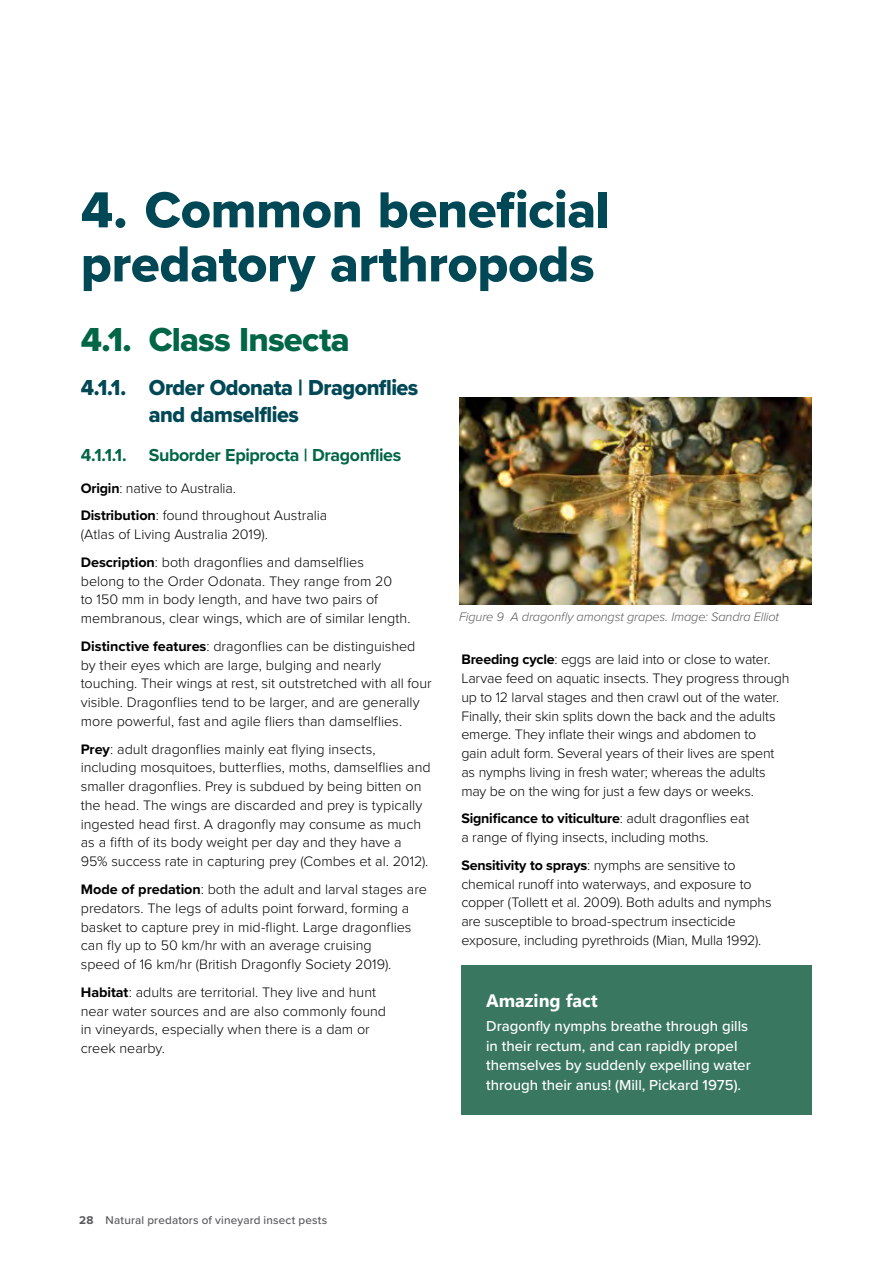
<style>
.page{position:relative;width:893px;height:1263px;background:#fff}
.page>*{position:absolute;margin:0;border:0;box-sizing:border-box;transform-origin:0 0}
.t1{font:52.5px/54px "Proxima Nova Extrabld";letter-spacing:-.005em;color:#014856}
.t2{font:34.5px "Proxima Nova Extrabld";letter-spacing:-.025em;color:#006646}
.t3{font:22.5px/27px "Proxima Nova Extrabld";letter-spacing:-.02em;color:#014856;scale:.96 1}
.t4{font:700 18px "Proxima Nova";letter-spacing:-.02em;color:#006646}
.t5{font:700 18px "Segoe UI";color:#fff}
.t6{font:500 15px/19.5px "Proxima Nova";color:#fff}
.t7{font:300 14.25px/18.8px "Proxima Nova";letter-spacing:-.005em;color:#000}
.t8{font:italic 300 12.75px "Proxima Nova";letter-spacing:-.01em;color:#58595b}
.t9{font:500 11.7px "Proxima Nova";letter-spacing:.015em;color:#58595b}
.s1{font-weight:700}
</style>
<div class="page">
<div style="left:461px;top:965px;width:350px;height:150px;background:#3a7761"></div>
<img style="left:459px;top:397px;width:352px;height:207px">
<h1 class="t1" style="left:81px;top:182px;width:530px">4. Common beneficial predatory arthropods</h1>
<h2 class="t2" style="left:81px;top:314px;width:271px">4.1. Class Insecta</h2>
<h3 class="t3" style="left:149px;top:374px;width:282px;text-indent:-68px">4.1.1. Order Odonata | Dragonflies and damselflies</h3>
<p class="t4" style="left:81px;top:442px;width:322px">4.1.1.1. Suborder Epiprocta | Dragonflies</p>
<p class="t7" style="left:81px;top:473px;width:248px;line-height:27.8px"><span class="s1">Origin</span>: native to Australia.<br><span class="s1">Distribution</span>: found throughout Australia</p>
<p class="t7" style="left:81px;top:520px;width:285px;line-height:27.8px">(Atlas of Living Australia 2019).<br><span class="s1">Description</span>: both dragonflies and damselflies</p>
<p class="t7" style="left:81px;top:571px;width:331px">belong to the Order Odonata. They range from 20<br>to 150 mm in body length, and have two pairs of membranous, clear wings, which are of similar length.</p>
<p class="t7" style="left:81px;top:636px;width:352px"><span class="s1">Distinctive features</span>: dragonflies can be distinguished by their eyes which are large, bulging and nearly touching. Their wings at rest, sit outstretched with all four visible. Dragonflies tend to be larger, and are generally more powerful, fast and agile fliers than damselflies.</p>
<p class="t7" style="left:81px;top:739px;width:351px"><span class="s1">Prey</span>: adult dragonflies mainly eat flying insects, including mosquitoes, butterflies, moths, damselflies and smaller dragonflies. Prey is subdued by being bitten on the head. The wings are discarded and prey is typically ingested head first. A dragonfly may consume as much as a fifth of its body weight per day and they have a 95% success rate in capturing prey (Combes et al. 2012).</p>
<p class="t7" style="left:81px;top:879px;width:348px"><span class="s1">Mode of predation</span>: both the adult and larval stages are predators. The legs of adults point forward, forming a basket to capture prey in mid-flight. Large dragonflies can fly up to 50 km/hr with an average cruising<br>speed of 16 km/hr (British Dragonfly Society 2019).</p>
<p class="t7" style="left:81px;top:982px;width:307px"><span class="s1">Habitat</span>: adults are territorial. They live and hunt near water sources and are also commonly found in vineyards, especially when there is a dam or creek nearby.</p>
<p class="t8" style="left:459px;top:607px;width:322px">Figure 9 A dragonfly amongst grapes. Image: Sandra Elliot</p>
<p class="t7" style="left:461px;top:649px;width:330px"><span class="s1">Breeding cycle</span>: eggs are laid into or close to water.<br>Larvae feed on aquatic insects. They progress through up to 12 larval stages and then crawl out of the water.<br>Finally, their skin splits down the back and the adults emerge. They inflate their wings and abdomen to<br>gain adult form. Several years of their lives are spent as nymphs living in fresh water; whereas the adults may be on the wing for just a few days or weeks.</p>
<p class="t7" style="left:461px;top:808px;width:289px"><span class="s1">Significance to viticulture</span>: adult dragonflies eat a range of flying insects, including moths.</p>
<p class="t7" style="left:461px;top:855px;width:312px"><span class="s1">Sensitivity to sprays</span>: nymphs are sensitive to chemical runoff into waterways, and exposure to copper (Tollett et al. 2009). Both adults and nymphs are susceptible to broad-spectrum insecticide exposure, including pyrethroids (Mian, Mulla 1992).</p>
<p class="t5" style="left:486px;top:988px;width:113px">Amazing fact</p>
<p class="t6" style="left:486px;top:1016px;width:266px">Dragonfly nymphs breathe through gills in their rectum, and can rapidly propel themselves by suddenly expelling water through their anus! (Mill, Pickard 1975).</p>
<p class="t9" style="left:79px;top:1211px;width:250px"><span class="s1">28</span> Natural predators of vineyard insect pests</p>
</div>
